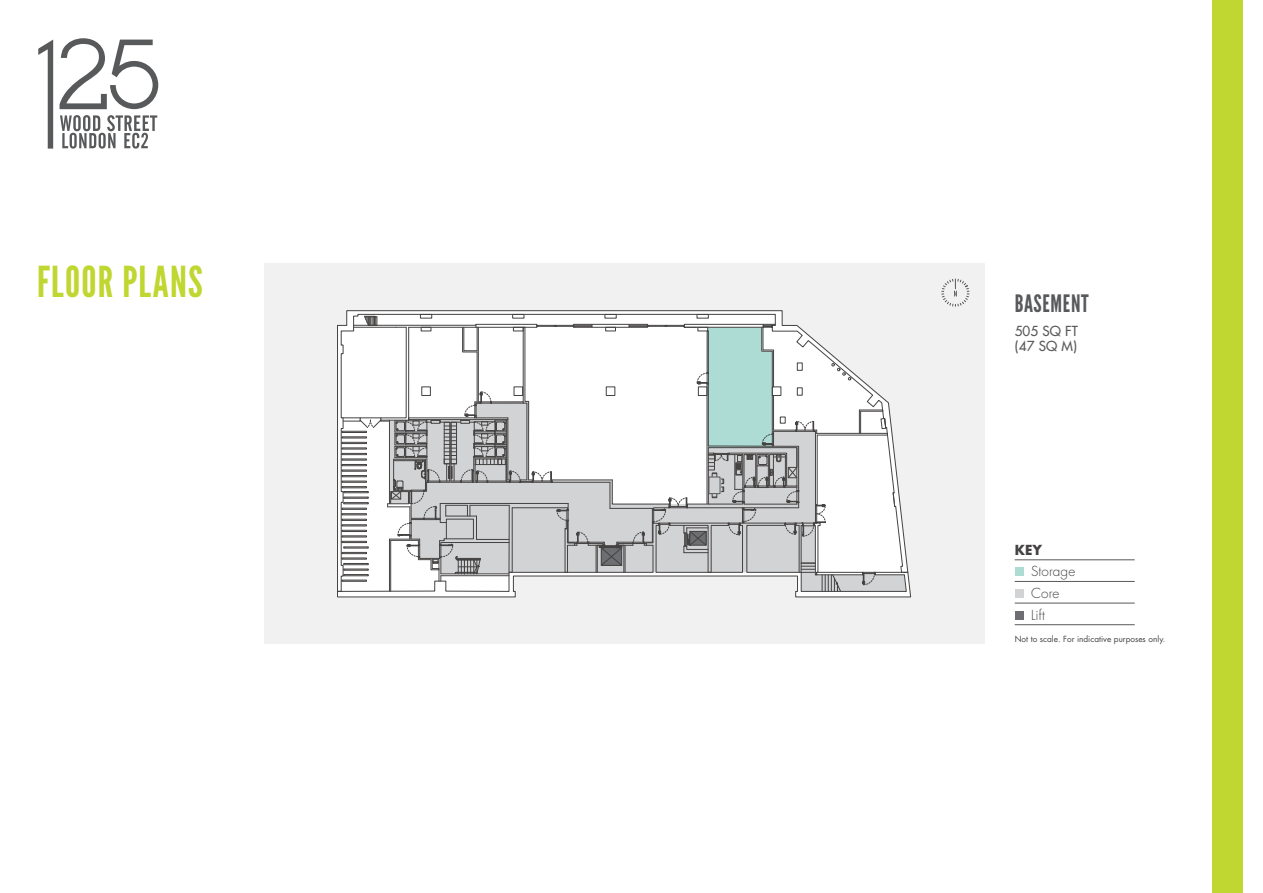
<style>
.page{position:relative;width:1263px;height:893px;background:#fff}
.page>*{position:absolute;margin:0;border:0;box-sizing:border-box;transform-origin:0 0}
.t1{font:42.6px "League Gothic";letter-spacing:.03em;color:#bfd730}
.t2{font:24px "League Gothic";letter-spacing:.03em;color:#58595b}
.t3{font:300 13.5px/21.6px "Futura LT";letter-spacing:.01em;color:#454242}
.t4{font:13.5px/15px "Futura LT";letter-spacing:.01em;color:#58595b}
.t5{font:700 13.5px "Futura LT";color:#454242}
.t6{font:8.25px "Futura LT";color:#454242}
</style>
<div class="page">
<svg style="left:38px;top:40px;width:15px;height:109px"></svg>
<svg style="left:60px;top:115px;width:97px;height:34px"></svg>
<svg style="left:60px;top:38px;width:98px;height:71px"></svg>
<div style="left:1212px;top:0;width:30px;height:893px;background:#bfd730"></div>
<div style="left:264px;top:264px;width:720px;height:380px;background:#f1f1f2"></div>
<svg style="left:346px;top:310px;width:437px;height:6px"></svg>
<svg style="left:337px;top:316px;width:574px;height:281px"></svg>
<hr style="left:1015px;top:560px;width:120px;height:1px;background:#58595b">
<hr style="left:1015px;top:581px;width:120px;height:1px;background:#58595b">
<hr style="left:1015px;top:603px;width:120px;height:1px;background:#58595b">
<hr style="left:1015px;top:624px;width:120px;height:1px;background:#58595b">
<div style="left:1015px;top:567px;width:9px;height:9px;background:#acdcd4"></div>
<div style="left:1015px;top:589px;width:9px;height:9px;background:#d1d3d4"></div>
<div style="left:1015px;top:611px;width:9px;height:9px;background:#6d6e71"></div>
<svg style="left:941px;top:279px;width:28px;height:28px"></svg>
<h1 class="t1" style="left:37px;top:257px;width:167px">FLOOR PLANS</h1>
<h2 class="t2" style="left:1015px;top:289px;width:76px">BASEMENT</h2>
<h3 class="t4" style="left:1015px;top:323px;width:65px">505 SQ FT (47 SQ M)</h3>
<h3 class="t5" style="left:1015px;top:541px;width:29px">KEY</h3>
<h3 class="t3" style="left:1031px;top:561px;width:46px">Storage<br>Core<br>Lift</h3>
<p class="t6" style="left:1015px;top:634px;width:152px">Not to scale. For indicative purposes only.</p>
</div>
